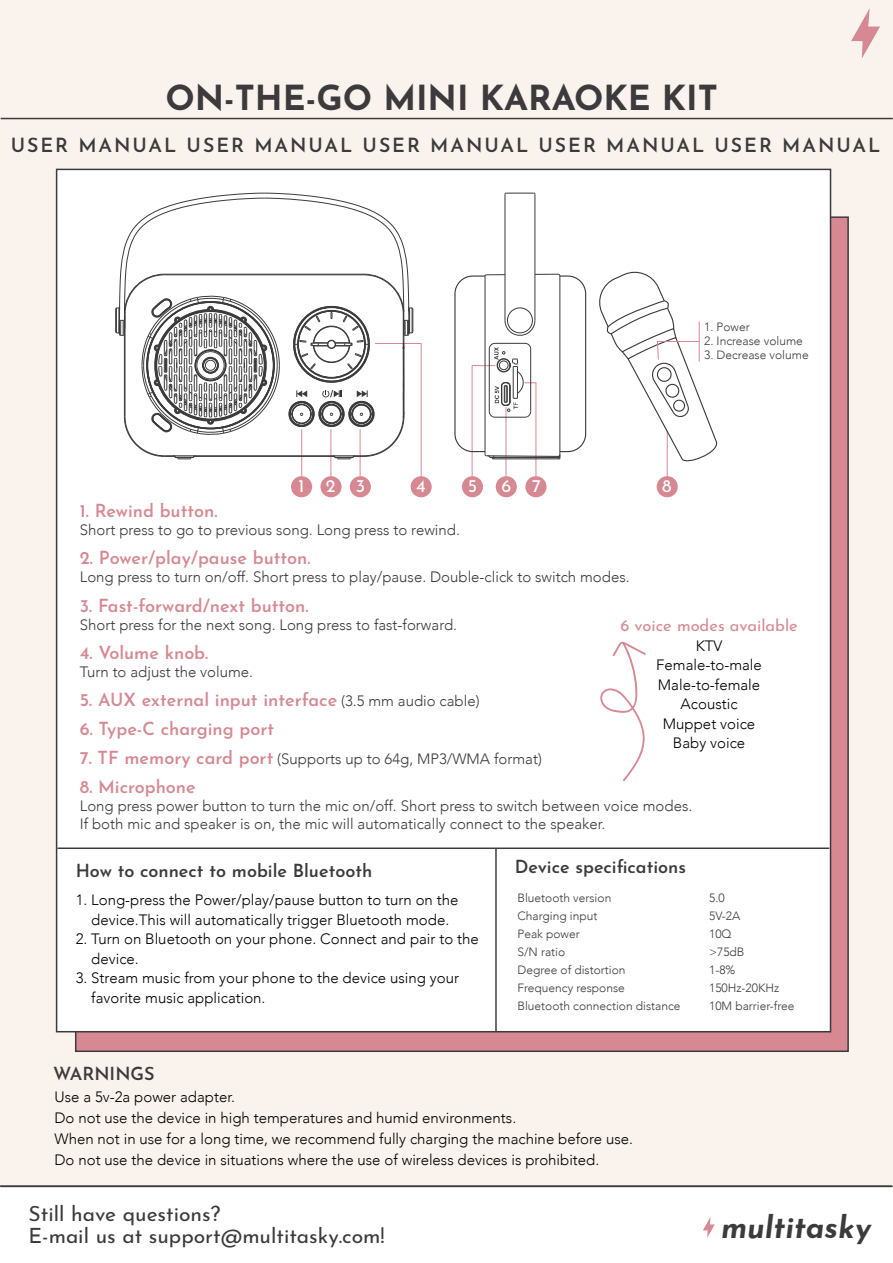
<style>
.page{position:relative;width:893px;height:1263px;background:#fff}
.page>*{position:absolute;margin:0;border:0;box-sizing:border-box;transform-origin:0 0}
.t1{font:700 34.5px "Josefin Sans";color:#3c3a3c}
.t2{font:italic 700 30.3px "Josefin Sans";color:#3c3a3c}
.t3{font:21px/22.5px "Josefin Sans";color:#3c3a3c}
.t4{font:600 19.5px "Josefin Sans";letter-spacing:.1em;color:#3c3a3c}
.t5{font:600 18px "Josefin Sans";color:#d68993}
.t6{font:600 18px "Josefin Sans";color:#3d3a3d}
.t7{font:18px "Josefin Sans";color:#fff}
.t8{font:16.5px "Josefin Sans";color:#d68993}
.t9{font:300 15px/19.5px "Avenir";color:#000}
.t10{font:300 15px/18px "Avenir";color:#3c3a3c}
.t11{font:300 12px/18px "Avenir";color:#3c3a3c}
.s1{font-family:"Avenir";font-weight:300;font-size:15px;color:#3c3a3c}
.s2{font-family:"Josefin Sans";font-weight:600;font-size:18px;color:#d68993}
</style>
<div class="page">
<div style="left:0;top:0;width:893px;height:1186px;background:#faf2ec"></div>
<hr style="left:0;top:1185px;width:891px;height:2px;background:#3d3a3d">
<svg style="left:703px;top:1217px;width:12px;height:21px"></svg>
<div style="left:75px;top:216px;width:774px;height:836px;background:#d68893;border:1px solid #3d3a3d"></div>
<div style="left:56px;top:169px;width:775px;height:863px;background:#fff;border:2px solid #3d3a3d"></div>
<hr style="left:0;top:1186px;width:893px;height:1px;background:#3d3a3d">
<hr style="left:1px;top:118px;width:892px;height:1px;background:#3d3a3d">
<svg style="left:851px;top:8px;width:29px;height:50px"></svg>
<hr style="left:57px;top:847px;width:772px;height:2px;background:#3d3a3d">
<hr style="left:505px;top:194px;width:1px;height:126px;background:#3c3a3c">
<hr style="left:535px;top:194px;width:1px;height:126px;background:#3c3a3c">
<svg style="left:504px;top:192px;width:32px;height:3px"></svg>
<svg style="left:115px;top:192px;width:307px;height:288px"></svg>
<svg style="left:454px;top:273px;width:133px;height:204px"></svg>
<div style="left:291px;top:476px;width:21px;height:21px;background:#d68993;border-radius:50%"></div>
<div style="left:320px;top:476px;width:22px;height:21px;background:#d68993;border-radius:50%"></div>
<div style="left:350px;top:476px;width:21px;height:21px;background:#d68993;border-radius:50%"></div>
<div style="left:411px;top:476px;width:21px;height:21px;background:#d68993;border-radius:50%"></div>
<div style="left:462px;top:476px;width:21px;height:21px;background:#d68993;border-radius:50%"></div>
<div style="left:496px;top:476px;width:21px;height:21px;background:#d68993;border-radius:50%"></div>
<div style="left:525px;top:476px;width:21px;height:21px;background:#d68993;border-radius:50%"></div>
<hr style="left:667px;top:431px;width:1px;height:47px;background:#d68993">
<div style="left:657px;top:476px;width:21px;height:21px;background:#d68993;border-radius:50%"></div>
<hr style="left:495px;top:848px;width:2px;height:184px;background:#3d3a3d">
<svg style="left:599px;top:271px;width:119px;height:194px"></svg>
<svg style="left:600px;top:641px;width:46px;height:140px"></svg>
<h1 class="t1" style="left:165px;top:67px;width:554px">ON-THE-GO MINI KARAOKE KIT</h1>
<h3 class="t4" style="left:11px;top:128px;width:871px">USER MANUAL USER MANUAL USER MANUAL USER MANUAL USER MANUAL</h3>
<p class="t11" style="left:704px;top:317px;width:47px">1. Power</p>
<p class="t11" style="left:704px;top:332px;width:100px">2. Increase volume</p>
<p class="t11" style="left:704px;top:346px;width:106px">3. Decrease volume</p>
<p class="t7" style="left:298px;top:470px;width:68px">123</p>
<p class="t7" style="left:416px;top:470px;width:11px">4</p>
<p class="t7" style="left:468px;top:470px;width:11px">5</p>
<p class="t7" style="left:501px;top:470px;width:41px">6 7</p>
<p class="t7" style="left:662px;top:471px;width:12px">87</p>
<p class="t5" style="left:80px;top:496px;width:139px">1. Rewind button.</p>
<p class="t10" style="left:80px;top:521px;width:382px">Short press to go to previous song. Long press to rewind.</p>
<p class="t5" style="left:80px;top:543px;width:232px">2. Power/play/pause button.</p>
<p class="t10" style="left:80px;top:568px;width:551px">Long press to turn on/off. Short press to play/pause. Double-click to switch modes.</p>
<p class="t5" style="left:80px;top:590px;width:230px">3. Fast-forward/next button.</p>
<p class="t10" style="left:80px;top:615px;width:379px">Short press for the next song. Long press to fast-forward.</p>
<p class="t5" style="left:80px;top:637px;width:130px">4. Volume knob.</p>
<p class="t10" style="left:80px;top:662px;width:175px">Turn to adjust the volume.</p>
<p class="t5" style="left:80px;top:684px;width:401px">5. AUX external input interface <span class="s1">(3.5 mm audio cable)</span></p>
<p class="t5" style="left:80px;top:713px;width:196px">6. Type-C charging port</p>
<p class="t10" style="left:80px;top:750px;width:464px"><span class="s2">7. TF memory card port</span> (Supports up to 64g, MP3/WMA format)</p>
<p class="t5" style="left:80px;top:771px;width:117px">8. Microphone</p>
<p class="t10" style="left:80px;top:797px;width:614px">Long press power button to turn the mic on/off. Short press to switch between voice modes.<br>If both mic and speaker is on, the mic will automatically connect to the speaker.</p>
<p class="t8" style="left:620px;top:612px;width:179px">6 voice modes available</p>
<p class="t9" style="left:656px;top:636px;width:107px;text-align:center">KTV<br>Female-to-male<br>Male-to-female<br>Acoustic<br>Muppet voice<br>Baby voice</p>
<p class="t6" style="left:76px;top:855px;width:298px">How to connect to mobile Bluetooth</p>
<p class="t6" style="left:515px;top:852px;width:173px">Device specifications</p>
<p class="t9" style="left:76px;top:890px;width:384px;text-align:center">1. Long-press the Power/play/pause button to turn on the device.This will automatically trigger Bluetooth mode.</p>
<p class="t9" style="left:91px;top:929px;width:389px;text-indent:-16px">2. Turn on Bluetooth on your phone. Connect and pair to the device.</p>
<p class="t9" style="left:91px;top:968px;width:369px;text-indent:-16px">3. Stream music from your phone to the device using your favorite music application.</p>
<p class="t11" style="left:517px;top:889px;width:165px">Bluetooth version<br>Charging input<br>Peak power<br>S/N ratio<br>Degree of distortion<br>Frequency response<br>Bluetooth connection distance</p>
<p class="t11" style="left:709px;top:889px;width:87px">5.0<br>5V-2A<br>10Q<br>&gt;75dB<br>1-8%<br>150Hz-20KHz<br>10M barrier-free</p>
<p class="t6" style="left:53px;top:1058px;width:103px">WARNINGS</p>
<p class="t9" style="left:55px;top:1086px;width:580px;line-height:21px">Use a 5v-2a power adapter.<br>Do not use the device in high temperatures and humid environments.<br>When not in use for a long time, we recommend fully charging the machine before use.<br>Do not use the device in situations where the use of wireless devices is prohibited.</p>
<h3 class="t3" style="left:29px;top:1199px;width:358px">Still have questions?<br>E-mail us at support@multitasky.com!</h3>
<h2 class="t2" style="left:721px;top:1201px;width:152px">multitasky</h2>
</div>
